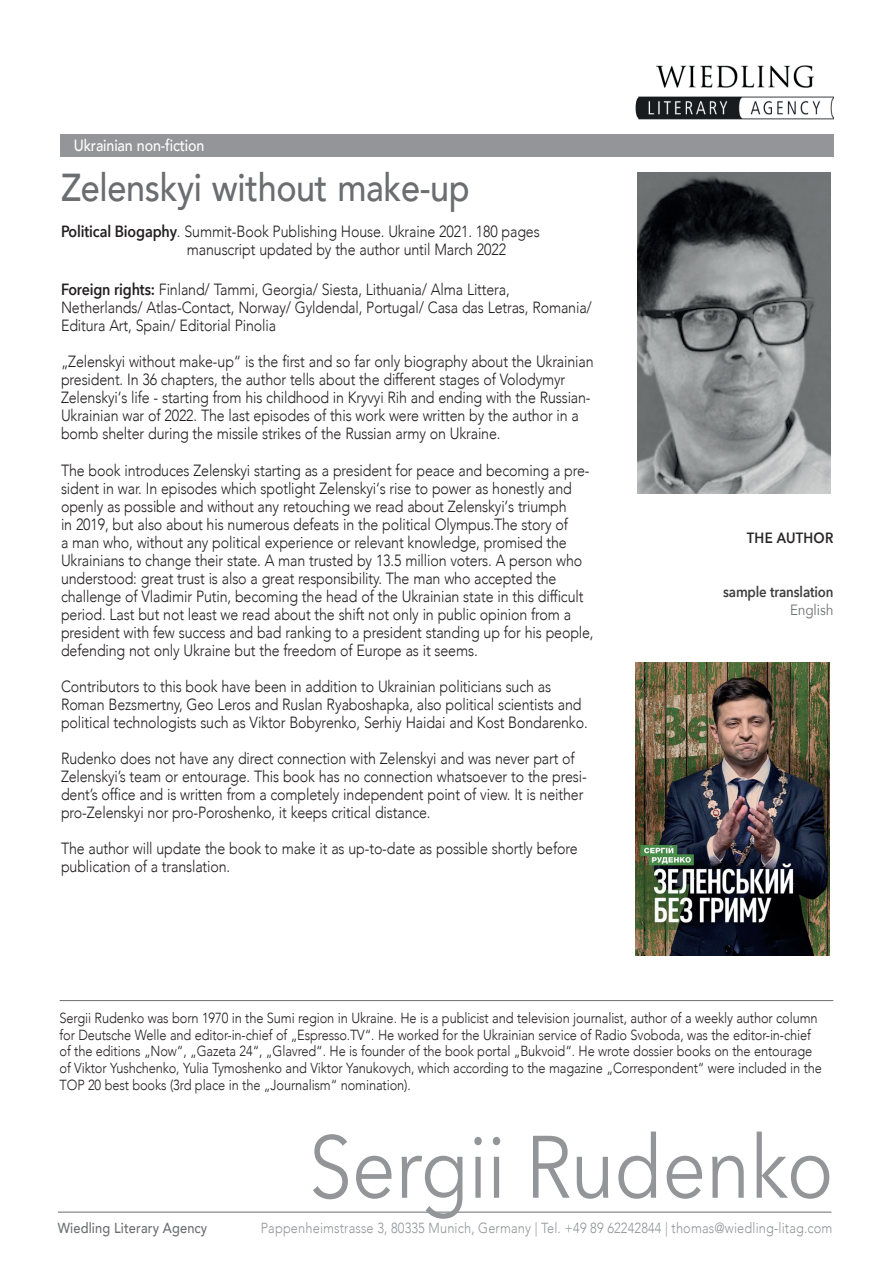
<style>
.page{position:relative;width:893px;height:1263px;background:#fff}
.page>*{position:absolute;margin:0;border:0;box-sizing:border-box;transform-origin:0 0}
.t1{font:87.45px "Avenir Next";letter-spacing:-.01em;color:#939598;scale:.88 1}
.t2{font:500 38.85px "Avenir";letter-spacing:-.01em;color:#6c6d70;scale:.88 1}
.t3{font:300 16.2px/18px "Avenir";letter-spacing:-.01em;color:#231f20;scale:.88 1}
.t4{font:500 16.2px "Avenir";letter-spacing:-.01em;color:#fff;scale:.88 1}
.t5{font:600 14.85px "Avenir Next";letter-spacing:-.01em;color:#3e3e3f;scale:.89 1}
.t6{font:600 14.85px "Avenir Next";letter-spacing:.02em;color:#282526;scale:.89 1}
.t7{font:14.85px "Avenir Next";letter-spacing:-.01em;color:#6c6d70;scale:.89 1}
.t8{font:300 14.55px/16.5px "Avenir";letter-spacing:-.01em;color:#231f20;scale:.88 1}
.t9{font:300 14.55px "Avenir";letter-spacing:.01em;color:#939598;scale:.88 1}
.t10{font:500 14.55px "Avenir";letter-spacing:.01em;color:#6c6d70;scale:.88 1}
.s1{font-family:"Avenir Next";font-weight:600}
</style>
<div class="page">
<img style="left:629px;top:65px;width:204px;height:70px">
<div style="left:60px;top:135px;width:773px;height:22px;background:#939598"></div>
<hr style="left:58px;top:1212px;width:773px;height:1px;background:#6c6d70">
<hr style="left:60px;top:1000px;width:773px;height:1px;background:#6c6d70">
<img style="left:637px;top:173px;width:193px;height:321px">
<img style="left:635px;top:663px;width:195px;height:292px">
<p class="t4" style="left:74px;top:131px;width:150px">Ukrainian non-fiction</p>
<h2 class="t2" style="left:61px;top:154px;width:466px">Zelenskyi without make-up</h2>
<p class="t3" style="left:187px;top:223px;width:403px;text-indent:-126px"><span class="s1">Political Biogaphy</span>. Summit-Book Publishing House. Ukraine 2021. 180 pages manuscript updated by the author until March 2022</p>
<p class="t3" style="left:61px;top:281px;width:605px"><span class="s1">Foreign rights:</span> Finland/ Tammi, Georgia/ Siesta, Lithuania/ Alma Littera,<br>Netherlands/ Atlas-Contact, Norway/ Gyldendal, Portugal/ Casa das Letras, Romania/<br>Editura Art, Spain/ Editorial Pinolia</p>
<p class="t3" style="left:61px;top:353px;width:607px">„Zelenskyi without make-up“ is the first and so far only biography about the Ukrainian president. In 36 chapters, the author tells about the different stages of Volodymyr Zelenskyi‘s life - starting from his childhood in Kryvyi Rih and ending with the Russian-Ukrainian war of 2022. The last episodes of this work were written by the author in a bomb shelter during the missile strikes of the Russian army on Ukraine.</p>
<p class="t3" style="left:61px;top:461px;width:607px">The book introduces Zelenskyi starting as a president for peace and becoming a pre&shy;sident in war. In episodes which spotlight Zelenskyi‘s rise to power as honestly and openly as possible and without any retouching we read about Zelenskyi‘s triumph<br>in 2019, but also about his numerous defeats in the political Olympus.The story of<br>a man who, without any political experience or relevant knowledge, promised the Ukrainians to change their state. A man trusted by 13.5 million voters. A person who understood: great trust is also a great responsibility. The man who accepted the challenge of Vladimir Putin, becoming the head of the Ukrainian state in this difficult period. Last but not least we read about the shift not only in public opinion from a president with few success and bad ranking to a president standing up for his people, defending not only Ukraine but the freedom of Europe as it seems.</p>
<p class="t3" style="left:61px;top:677px;width:600px">Contributors to this book have been in addition to Ukrainian politicians such as<br>Roman Bezsmertny, Geo Leros and Ruslan Ryaboshapka, also political scientists and political technologists such as Viktor Bobyrenko, Serhiy Haidai and Kost Bondarenko.</p>
<p class="t3" style="left:61px;top:749px;width:599px">Rudenko does not have any direct connection with Zelenskyi and was never part of Zelenskyi’s team or entourage. This book has no connection whatsoever to the presi&shy;dent’s office and is written from a completely independent point of view. It is neither pro-Zelenskyi nor pro-Poroshenko, it keeps critical distance.</p>
<p class="t3" style="left:61px;top:839px;width:589px">The author will update the book to make it as up-to-date as possible shortly before publication of a translation.</p>
<p class="t6" style="left:747px;top:525px;width:99px">THE AUTHOR</p>
<p class="t5" style="left:723px;top:579px;width:125px">sample translation</p>
<p class="t7" style="left:790px;top:597px;width:50px">English</p>
<p class="t8" style="left:60px;top:1010px;width:868px">Sergii Rudenko was born 1970 in the Sumi region in Ukraine. He is a publicist and television journalist, author of a weekly author column for Deutsche Welle and editor-in-chief of „Espresso.TV“. He worked for the Ukrainian service of Radio Svoboda, was the editor-in-chief of the editions „Now“, „Gazeta 24“, „Glavred“. He is founder of the book portal „Bukvoid“. He wrote dossier books on the entourage of Viktor Yushchenko, Yulia Tymoshenko and Viktor Yanukovych, which according to the magazine „Correspondent“ were included in the TOP 20 best books (3rd place in the „Journalism“ nomination).</p>
<h1 class="t1" style="left:309px;top:1093px;width:598px">Sergii Rudenko</h1>
<p class="t10" style="left:58px;top:1215px;width:171px">Wiedling Literary Agency</p>
<p class="t9" style="left:261px;top:1219px;width:651px">Pappenheimstrasse 3, 80335 Munich, Germany | Tel. +49 89 62242844 | thomas@wiedling-litag.com</p>
</div>
